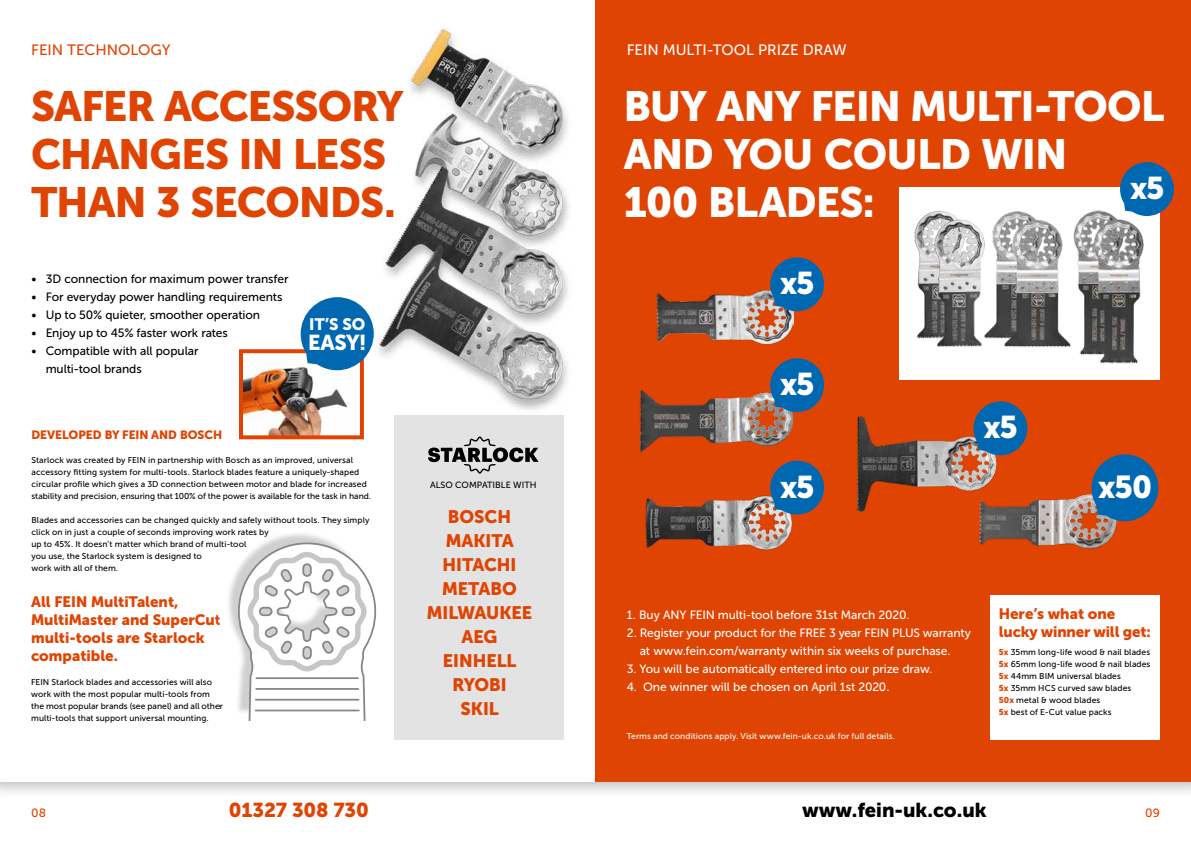
<style>
.page{position:relative;width:1191px;height:842px;background:#fff}
.page>*{position:absolute;margin:0;border:0;box-sizing:border-box;transform-origin:0 0}
.t1{font:42px/48px "Museo Sans 900";letter-spacing:-.015em;color:#fff}
.t2{font:42px/48px "Museo Sans 900";letter-spacing:-.02em;color:#e04403}
.t3{font:31.5px "Museo Sans 900";color:#fff}
.t4{font:31.3px "Museo Sans 900";letter-spacing:-.035em;color:#fff}
.t5{font:21.5px "Museo Sans 900";color:#fff}
.t6{font:20px "Museo Sans 900";color:#000}
.t7{font:20px "Museo Sans 900";letter-spacing:-.005em;color:#e04403}
.t8{font:18px/24px "Museo Sans 900";color:#e04403;text-align:center}
.t9{font:16.5px "Museo Sans 900";color:#fff}
.t10{font:15px/18px "Museo Sans 900";color:#e04403}
.t11{font:15px "Museo Sans 500";color:#fff}
.t12{font:15px "Museo Sans 500";color:#e04403}
.t13{font:12px/18px "Museo Sans 500";letter-spacing:-.01em;color:#fff;text-align:center}
.t14{font:12px/18px "Museo Sans 500";letter-spacing:-.005em;color:#000}
.t15{font:12px "Museo Sans 900";color:#e04403}
.t16{font:12px "Museo Sans 500";color:#e04403}
.t17{font:9px "Museo Sans 500";color:#000}
.t18{font:8.5px/12px "Museo Sans 500";letter-spacing:.01em;color:#000}
.t19{font:8.5px "Museo Sans 500";letter-spacing:.01em;color:#fff}
.s1{font-family:"Museo Sans 900";color:#e04403}
</style>
<div class="page">
<img style="left:0;top:781px;width:1191px;height:11px">
<div style="left:596px;top:0;width:595px;height:781px;background:#e04403"></div>
<div style="left:899px;top:187px;width:260px;height:192px;background:#fff"></div>
<img style="left:342px;top:3px;width:254px;height:447px">
<img style="left:229px;top:534px;width:102px;height:102px">
<svg style="left:237px;top:542px;width:140px;height:178px"></svg>
<hr style="left:256px;top:677px;width:102px;height:2px;background:#878787">
<hr style="left:256px;top:688px;width:102px;height:2px;background:#878787">
<hr style="left:256px;top:699px;width:102px;height:2px;background:#878787">
<hr style="left:256px;top:710px;width:103px;height:1px;background:#878787">
<div style="left:395px;top:415px;width:169px;height:324px;background:#e3e3e3"></div>
<svg style="left:428px;top:436px;width:110px;height:38px"></svg>
<img style="left:244px;top:362px;width:115px;height:72px">
<div style="left:239px;top:349px;width:125px;height:90px;border:4px solid #e04403"></div>
<svg style="left:301px;top:297px;width:73px;height:73px"></svg>
<div style="left:990px;top:595px;width:169px;height:144px;background:#fff"></div>
<img style="left:979px;top:494px;width:150px;height:55px">
<img style="left:639px;top:390px;width:162px;height:71px">
<img style="left:645px;top:495px;width:147px;height:55px">
<img style="left:657px;top:290px;width:136px;height:54px">
<img style="left:856px;top:416px;width:156px;height:117px">
<img style="left:914px;top:210px;width:246px;height:165px">
<svg style="left:770px;top:257px;width:54px;height:54px"></svg>
<svg style="left:1120px;top:162px;width:54px;height:54px"></svg>
<svg style="left:770px;top:461px;width:54px;height:54px;background:#2e6494"></svg>
<svg style="left:973px;top:401px;width:54px;height:54px"></svg>
<svg style="left:1091px;top:454px;width:67px;height:67px"></svg>
<svg style="left:770px;top:358px;width:54px;height:54px"></svg>
<h3 class="t12" style="left:31px;top:42px;width:141px">FEIN TECHNOLOGY</h3>
<h3 class="t11" style="left:626px;top:42px;width:221px">FEIN MULTI-TOOL PRIZE DRAW</h3>
<h1 class="t2" style="left:31px;top:82px;width:374px">SAFER ACCESSORY<br>CHANGES IN LESS<br>THAN 3 SECONDS.</h1>
<h1 class="t1" style="left:624px;top:82px;width:542px">BUY ANY FEIN MULTI-TOOL<br>AND YOU COULD WIN<br>100 BLADES:</h1>
<h3 class="t4" style="left:1130px;top:170px;width:36px">x5</h3>
<h3 class="t14" style="left:32px;top:270px;width:259px">• 3D connection for maximum power transfer</h3>
<h3 class="t14" style="left:32px;top:288px;width:252px">• For everyday power handling requirements</h3>
<h3 class="t14" style="left:32px;top:306px;width:230px">• Up to 50% quieter, smoother operation</h3>
<h3 class="t14" style="left:32px;top:324px;width:198px">• Enjoy up to 45% faster work rates</h3>
<h3 class="t14" style="left:46px;top:342px;width:155px;text-indent:-14px">• Compatible with all popular multi-tool brands</h3>
<h3 class="t9" style="left:309px;top:315px;width:57px">IT’S SO</h3>
<h3 class="t5" style="left:308px;top:330px;width:59px">EASY!</h3>
<h3 class="t15" style="left:31px;top:428px;width:192px">DEVELOPED BY FEIN AND BOSCH</h3>
<p class="t18" style="left:31px;top:454px;width:341px">Starlock was created by FEIN in partnership with Bosch as an improved, universal accessory fitting system for multi-tools. Starlock blades feature a uniquely-shaped circular profile which gives a 3D connection between motor and blade for increased stability and precision, ensuring that 100% of the power is available for the task in hand.</p>
<p class="t18" style="left:31px;top:514px;width:339px">Blades and accessories can be changed quickly and safely without tools. They simply click on in just a couple of seconds improving work rates by<br>up to 45%. It doesn’t matter which brand of multi-tool<br>you use, the Starlock system is designed to<br>work with all of them.</p>
<h3 class="t10" style="left:31px;top:593px;width:191px">All FEIN MultiTalent,<br>MultiMaster and SuperCut multi-tools are Starlock compatible.</h3>
<p class="t18" style="left:31px;top:676px;width:193px">FEIN Starlock blades and accessories will also work with the most popular multi-tools from the most popular brands (see panel) and all other multi-tools that support universal mounting.</p>
<p class="t17" style="left:430px;top:480px;width:108px">ALSO COMPATIBLE WITH</p>
<h3 class="t8" style="left:427px;top:505px;width:107px">BOSCH<br>MAKITA<br>HITACHI<br>METABO<br>MILWAUKEE<br>AEG<br>EINHELL<br>RYOBI<br>SKIL</h3>
<h3 class="t4" style="left:780px;top:266px;width:36px">x5</h3>
<h3 class="t4" style="left:780px;top:366px;width:36px">x5</h3>
<h3 class="t4" style="left:780px;top:469px;width:36px">x5</h3>
<h3 class="t4" style="left:983px;top:410px;width:36px">x5</h3>
<h2 class="t3" style="left:1098px;top:469px;width:55px">x50</h2>
<h3 class="t13" style="left:626px;top:606px;width:284px">1. Buy ANY FEIN multi-tool before 31st March 2020.</h3>
<h3 class="t13" style="left:626px;top:624px;width:346px">2. Register your product for the FREE 3 year FEIN PLUS warranty at www.fein.com/warranty within six weeks of purchase.</h3>
<h3 class="t13" style="left:626px;top:660px;width:307px">3. You will be automatically entered into our prize draw.</h3>
<h3 class="t13" style="left:626px;top:678px;width:264px">4. One winner will be chosen on April 1st 2020.</h3>
<p class="t19" style="left:626px;top:732px;width:270px">Terms and conditions apply. Visit www.fein-uk.co.uk for full details.</p>
<h3 class="t10" style="left:999px;top:605px;width:153px">Here’s what one lucky winner will get:</h3>
<p class="t18" style="left:999px;top:646px;width:153px"><span class="s1">5x</span> 35mm long-life wood &amp; nail blades<br><span class="s1">5x</span> 65mm long-life wood &amp; nail blades<br><span class="s1">5x</span> 44mm BIM universal blades<br><span class="s1">5x</span> 35mm HCS curved saw blades<br><span class="s1">50x</span> metal &amp; wood blades<br><span class="s1">5x</span> best of E-Cut value packs</p>
<h3 class="t16" style="left:31px;top:806px;width:16px">08</h3>
<h3 class="t7" style="left:229px;top:799px;width:141px">01327 308 730</h3>
<h3 class="t6" style="left:802px;top:799px;width:186px">www.fein-uk.co.uk</h3>
<h3 class="t16" style="left:1145px;top:806px;width:16px">09</h3>
</div>
